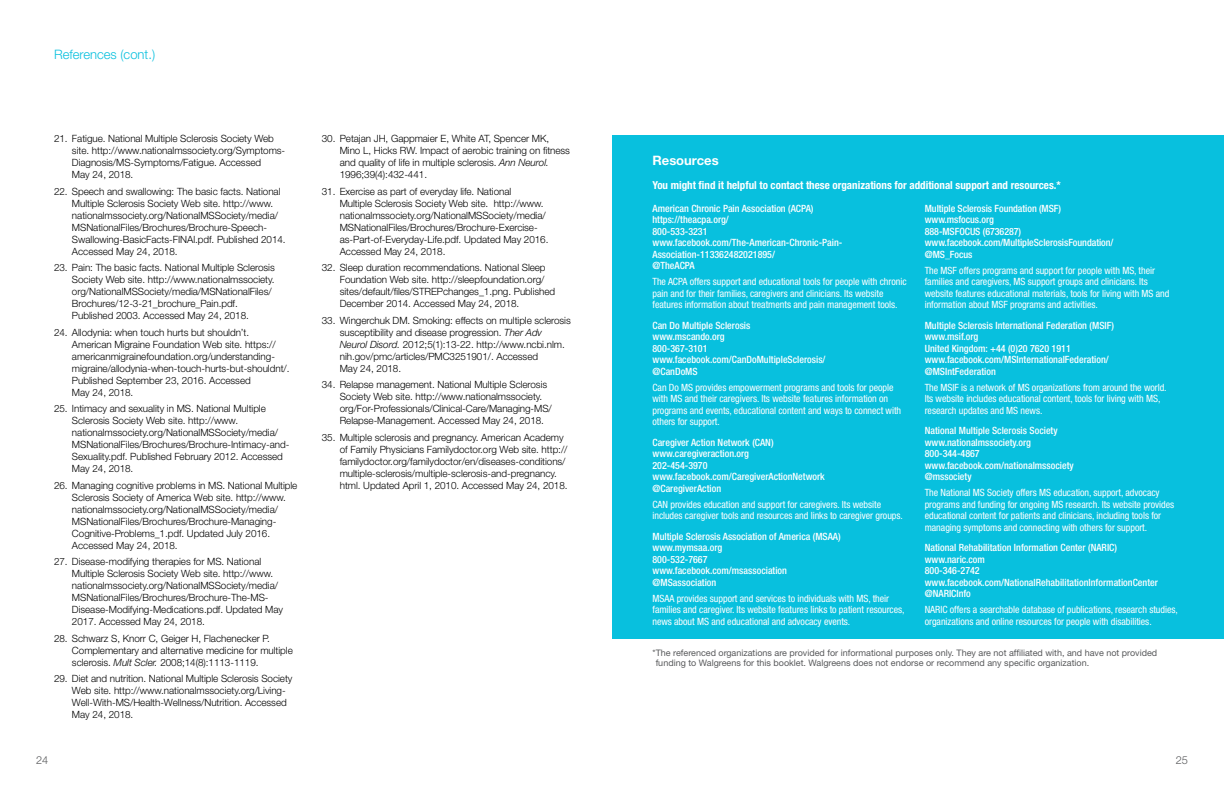
<style>
.page{position:relative;width:1224px;height:792px;background:#fff}
.page>*{position:absolute;margin:0;border:0;box-sizing:border-box;transform-origin:0 0}
.t1{font:300 13px "Helvetica Neue LT Std";color:#08c0de}
.t2{font:700 13px "Helvetica Neue LT Std";color:#fff}
.t3{font:700 condensed 11px "Helvetica Neue LT Std";color:#fff}
.t4{font:300 11px "Helvetica Neue LT Std";color:#58595b}
.t5{font:300 10px/12px "Helvetica Neue LT Std";letter-spacing:-.005em;color:#000}
.t6{font:condensed 10px/11.5px "Helvetica Neue LT Std";letter-spacing:-.005em;color:#fff}
.t7{font:500 condensed 10px/11.5px "Helvetica Neue LT Std";color:#fff}
.t8{font:9px/10px "Helvetica Neue LT Std";color:#58595b}
.s1{font-style:italic}
</style>
<div class="page">
<div style="left:612px;top:135px;width:612px;height:504px;background:#08c0de"></div>
<h1 class="t1" style="left:54px;top:46px;width:103px">References (cont.)</h1>
<p class="t5" style="left:72px;top:132px;width:215px;text-indent:-18px">21. Fatigue. National Multiple Sclerosis Society Web site. http://www.nationalmssociety.org/Symptoms-Diagnosis/MS-Symptoms/Fatigue. Accessed<br>May 24, 2018.</p>
<p class="t5" style="left:72px;top:185px;width:215px;text-indent:-18px">22. Speech and swallowing: The basic facts. National Multiple Sclerosis Society Web site. http://www. nationalmssociety.org/NationalMSSociety/media/ MSNationalFiles/Brochures/Brochure-Speech-Swallowing-BasicFacts-FINAl.pdf. Published 2014.<br>Accessed May 24, 2018.</p>
<p class="t5" style="left:72px;top:261px;width:204px;text-indent:-18px">23. Pain: The basic facts. National Multiple Sclerosis Society Web site. http://www.nationalmssociety. org/NationalMSSociety/media/MSNationalFiles/ Brochures/12-3-21_brochure_Pain.pdf.<br>Published 2003. Accessed May 24, 2018.</p>
<p class="t5" style="left:72px;top:326px;width:219px;text-indent:-18px">24. Allodynia: when touch hurts but shouldn’t.<br>American Migraine Foundation Web site. https:// americanmigrainefoundation.org/understanding&shy;migraine/allodynia-when-touch-hurts-but-shouldnt/.<br>Published September 23, 2016. Accessed<br>May 24, 2018.</p>
<p class="t5" style="left:72px;top:402px;width:219px;text-indent:-18px">25. Intimacy and sexuality in MS. National Multiple Sclerosis Society Web site. http://www. nationalmssociety.org/NationalMSSociety/media/ MSNationalFiles/Brochures/Brochure-Intimacy-and-Sexuality.pdf. Published February 2012. Accessed May 24, 2018.</p>
<p class="t5" style="left:72px;top:479px;width:227px;text-indent:-18px">26. Managing cognitive problems in MS. National Multiple Sclerosis Society of America Web site. http://www. nationalmssociety.org/NationalMSSociety/media/ MSNationalFiles/Brochures/Brochure-Managing-Cognitive-Problems_1.pdf. Updated July 2016.<br>Accessed May 24, 2018.</p>
<p class="t5" style="left:72px;top:555px;width:213px;text-indent:-18px">27. Disease-modifying therapies for MS. National Multiple Sclerosis Society Web site. http://www. nationalmssociety.org/NationalMSSociety/media/ MSNationalFiles/Brochures/Brochure-The-MS-Disease-Modifying-Medications.pdf. Updated May 2017. Accessed May 24, 2018.</p>
<p class="t5" style="left:72px;top:632px;width:222px;text-indent:-18px">28. Schwarz S, Knorr C, Geiger H, Flachenecker P.<br>Complementary and alternative medicine for multiple sclerosis. <span class="s1">Mult Scler.</span> 2008;14(8):1113-1119.</p>
<p class="t5" style="left:72px;top:672px;width:222px;text-indent:-18px">29. Diet and nutrition. National Multiple Sclerosis Society Web site. http://www.nationalmssociety.org/Living-Well-With-MS/Health-Wellness/Nutrition. Accessed May 24, 2018.</p>
<p class="t5" style="left:340px;top:132px;width:232px;text-indent:-18px">30. Petajan JH, Gappmaier E, White AT, Spencer MK, Mino L, Hicks RW. Impact of aerobic training on ftness and quality of life in multiple sclerosis. <span class="s1">Ann Neurol.<br></span>1996;39(4):432-441.</p>
<p class="t5" style="left:340px;top:185px;width:210px;text-indent:-18px">31. Exercise as part of everyday life. National<br>Multiple Sclerosis Society Web site. http://www. nationalmssociety.org/NationalMSSociety/media/ MSNationalFiles/Brochures/Brochure-Exercise&shy;as-Part-of-Everyday-Life.pdf. Updated May 2016.<br>Accessed May 24, 2018.</p>
<p class="t5" style="left:340px;top:261px;width:217px;text-indent:-18px">32. Sleep duration recommendations. National Sleep Foundation Web site. http://sleepfoundation.org/ sites/default/fles/STREPchanges_1.png. Published December 2014. Accessed May 24, 2018.</p>
<p class="t5" style="left:340px;top:314px;width:233px;text-indent:-18px">33. Wingerchuk DM. Smoking: effects on multiple sclerosis susceptibility and disease progression. <span class="s1">Ther Adv Neurol Disord.</span> 2012;5(1):13-22. http://www.ncbi.nlm. nih.gov/pmc/articles/PMC3251901/. Accessed<br>May 24, 2018.</p>
<p class="t5" style="left:340px;top:378px;width:214px;text-indent:-18px">34. Relapse management. National Multiple Sclerosis Society Web site. http://www.nationalmssociety. org/For-Professionals/Clinical-Care/Managing-MS/ Relapse-Management. Accessed May 24, 2018.</p>
<p class="t5" style="left:340px;top:431px;width:229px;text-indent:-18px">35. Multiple sclerosis and pregnancy. American Academy of Family Physicians Familydoctor.org Web site. http:// familydoctor.org/familydoctor/en/diseases-conditions/ multiple-sclerosis/multiple-sclerosis-and-pregnancy. html. Updated April 1, 2010. Accessed May 24, 2018.</p>
<p class="t2" style="left:652px;top:153px;width:68px">Resources</p>
<p class="t3" style="left:652px;top:179px;width:410px">You might fnd it helpful to contact these organizations for additional support and resources.*</p>
<p class="t7" style="left:652px;top:202px;width:191px">American Chronic Pain Association (ACPA) https://theacpa.org/<br>800-533-3231 www.facebook.com/The-American-Chronic-Pain-<br>Association-113362482021895/<br>@TheACPA</p>
<p class="t6" style="left:652px;top:276px;width:256px">The ACPA offers support and educational tools for people with chronic pain and for their families, caregivers and clinicians. Its website features information about treatments and pain management tools.</p>
<p class="t7" style="left:652px;top:319px;width:175px">Can Do Multiple Sclerosis<br>www.mscando.org<br>800-367-3101 www.facebook.com/CanDoMultipleSclerosis/ @CanDoMS</p>
<p class="t6" style="left:652px;top:381px;width:250px">Can Do MS provides empowerment programs and tools for people with MS and their caregivers. Its website features information on programs and events, educational content and ways to connect with others for support.</p>
<p class="t7" style="left:652px;top:436px;width:174px">Caregiver Action Network (CAN) www.caregiveraction.org<br>202-454-3970 www.facebook.com/CaregiverActionNetwork @CaregiverAction</p>
<p class="t6" style="left:652px;top:498px;width:252px">CAN provides education and support for caregivers. Its website includes caregiver tools and resources and links to caregiver groups.</p>
<p class="t7" style="left:652px;top:530px;width:190px">Multiple Sclerosis Association of America (MSAA) www.mymsaa.org<br>800-532-7667 www.facebook.com/msassociation @MSassociation</p>
<p class="t6" style="left:652px;top:592px;width:254px">MSAA provides support and services to individuals with MS, their families and caregiver. Its website features links to patient resources, news about MS and educational and advocacy events.</p>
<p class="t7" style="left:925px;top:202px;width:190px">Multiple Sclerosis Foundation (MSF) www.msfocus.org<br>888-MSFOCUS (6736287) www.facebook.com/MultipleSclerosisFoundation/ @MS_Focus</p>
<p class="t6" style="left:925px;top:264px;width:246px">The MSF offers programs and support for people with MS, their families and caregivers, MS support groups and clinicians. Its website features educational materials, tools for living with MS and information about MSF programs and activities.</p>
<p class="t7" style="left:925px;top:319px;width:191px">Multiple Sclerosis International Federation (MSIF) www.msif.org<br>United Kingdom: +44 (0)20 7620 1911 www.facebook.com/MSInternationalFederation/ @MSIntFederation</p>
<p class="t6" style="left:925px;top:381px;width:243px">The MSIF is a network of MS organizations from around the world.<br>Its website includes educational content, tools for living with MS, research updates and MS news.</p>
<p class="t7" style="left:925px;top:425px;width:151px">National Multiple Sclerosis Society www.nationalmssociety.org<br>800-344-4867 www.facebook.com/nationalmssociety @mssociety</p>
<p class="t6" style="left:925px;top:487px;width:251px">The National MS Society offers MS education, support, advocacy programs and funding for ongoing MS research. Its website provides educational content for patients and clinicians, including tools for managing symptoms and connecting with others for support.</p>
<p class="t7" style="left:925px;top:542px;width:235px">National Rehabilitation Information Center (NARIC) www.naric.com<br>800-346-2742 www.facebook.com/NationalRehabilitationInformationCenter @NARICInfo</p>
<p class="t6" style="left:925px;top:604px;width:255px">NARIC offers a searchable database of publications, research studies, organizations and online resources for people with disabilities.</p>
<p class="t8" style="left:656px;top:648px;width:503px;text-indent:-3px">*The referenced organizations are provided for informational purposes only. They are not affliated with, and have not provided funding to Walgreens for this booklet. Walgreens does not endorse or recommend any specifc organization.</p>
<p class="t4" style="left:36px;top:753px;width:14px">24</p>
<p class="t4" style="left:1176px;top:753px;width:14px">25</p>
</div>
